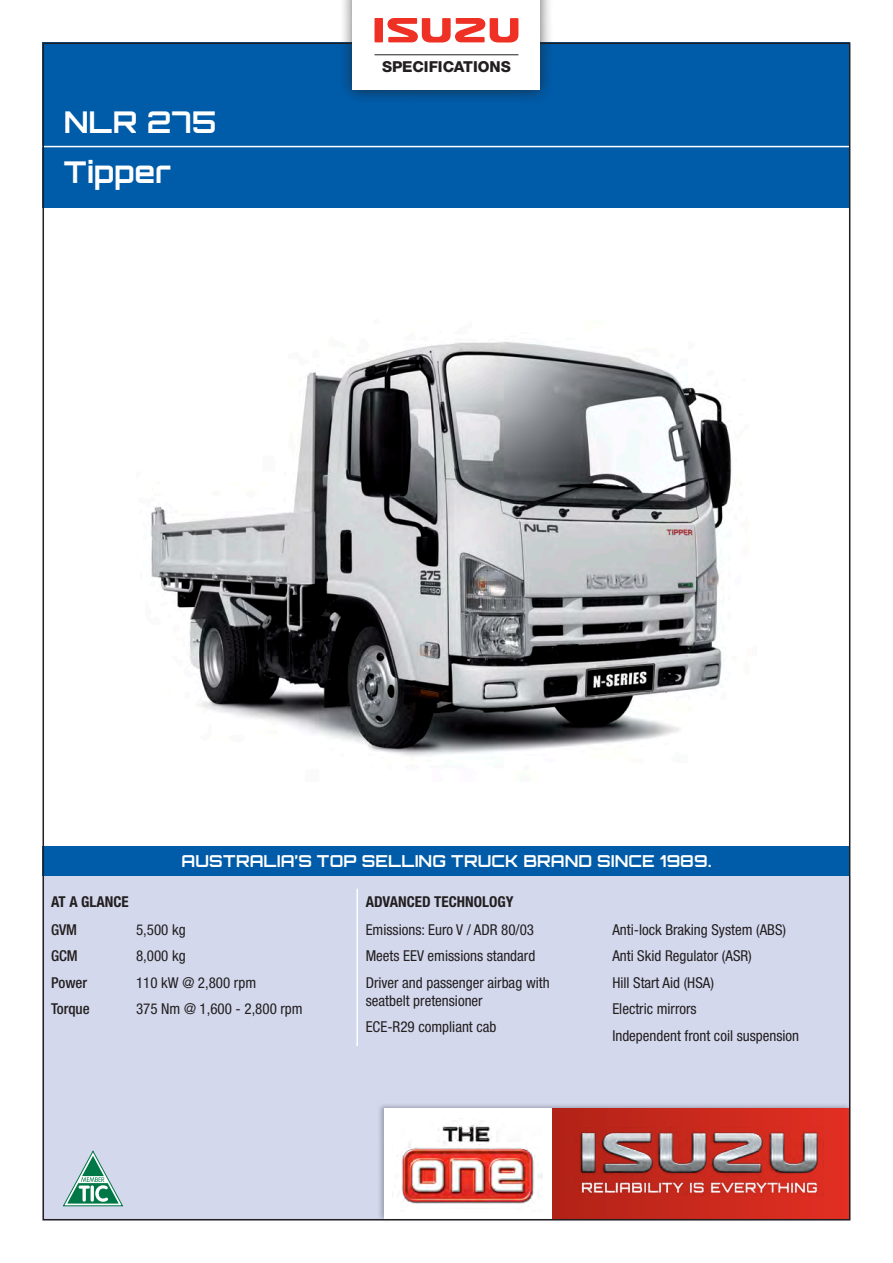
<style>
.page{position:relative;width:893px;height:1263px;background:#fff}
.page>*{position:absolute;margin:0;border:0;box-sizing:border-box;transform-origin:0 0}
.t1{font:700 30px/49.5px "Orbitron";letter-spacing:.015em;color:#fff}
.t2{font:700 16.5px "Orbitron";letter-spacing:.005em;color:#fff}
.t3{font:800 15.15px "Helvetica Neue";color:#231f20}
.t4{font:condensed 15px/26.5px "Helvetica Neue";color:#231f20}
.t5{font:700 condensed 15px "Helvetica Neue";color:#231f20}
.t6{font:500 condensed 15px/26.5px "Helvetica Neue";color:#231f20}
</style>
<div class="page">
<div style="left:43px;top:846px;width:807px;height:30px;background:#005ba8"></div>
<div style="left:46px;top:876px;width:801px;height:341px;background:#d3d8ed"></div>
<hr style="left:356px;top:889px;width:2px;height:25px;background:#fff">
<hr style="left:356px;top:914px;width:2px;height:108px;background:#fff">
<hr style="left:356px;top:1022px;width:2px;height:24px;background:#fff">
<img style="left:150px;top:342px;width:582px;height:414px">
<div style="left:43px;top:43px;width:807px;height:165px;background:#005ba8"></div>
<hr style="left:43px;top:146px;width:807px;height:1px;background:#fff">
<svg style="left:62px;top:1150px;width:62px;height:56px;background:#9cc2be"></svg>
<div style="left:377px;top:1102px;width:475px;height:120px;background:#231f20;opacity:.3"></div>
<div style="left:551px;top:1109px;width:298px;height:110px;background:linear-gradient(to right,#b12217,#e32f23)"></div>
<img style="left:575px;top:1127px;width:248px;height:68px">
<div style="left:384px;top:1109px;width:167px;height:110px;background:#fff"></div>
<img style="left:401px;top:1125px;width:141px;height:79px">
<div style="left:338px;top:0;width:216px;height:103px;background:#231f20;opacity:.75"></div>
<div style="left:353px;top:0;width:187px;height:89px;background:#fff"></div>
<svg style="left:374px;top:18px;width:144px;height:25px"></svg>
<hr style="left:374px;top:54px;width:144px;height:1px;background:#231f20">
<h1 class="t1" style="left:64px;top:97px;width:154px">NLR 275<br>Tipper</h1>
<p class="t3" style="left:382px;top:57px;width:130px">SPECIFICATIONS</p>
<p class="t2" style="left:182px;top:851px;width:531px">AUSTRALIA’S TOP SELLING TRUCK BRAND SINCE 1989.</p>
<p class="t5" style="left:51px;top:893px;width:79px">AT A GLANCE</p>
<p class="t5" style="left:366px;top:893px;width:149px">ADVANCED TECHNOLOGY</p>
<p class="t6" style="left:51px;top:916px;width:40px">GVM<br>GCM<br>Power<br>Torque</p>
<p class="t4" style="left:136px;top:916px;width:168px">5,500 kg<br>8,000 kg<br>110 kW @ 2,800 rpm<br>375 Nm @ 1,600 - 2,800 rpm</p>
<p class="t4" style="left:366px;top:916px;width:185px">Emissions: Euro V / ADR 80/03<br>Meets EEV emissions standard<br>Driver and passenger airbag with</p>
<p class="t4" style="left:366px;top:987px;width:132px">seatbelt pretensioner<br>ECE-R29 compliant cab</p>
<p class="t4" style="left:612px;top:916px;width:188px">Anti-lock Braking System (ABS)<br>Anti Skid Regulator (ASR)<br>Hill Start Aid (HSA)<br>Electric mirrors<br>Independent front coil suspension</p>
</div>
